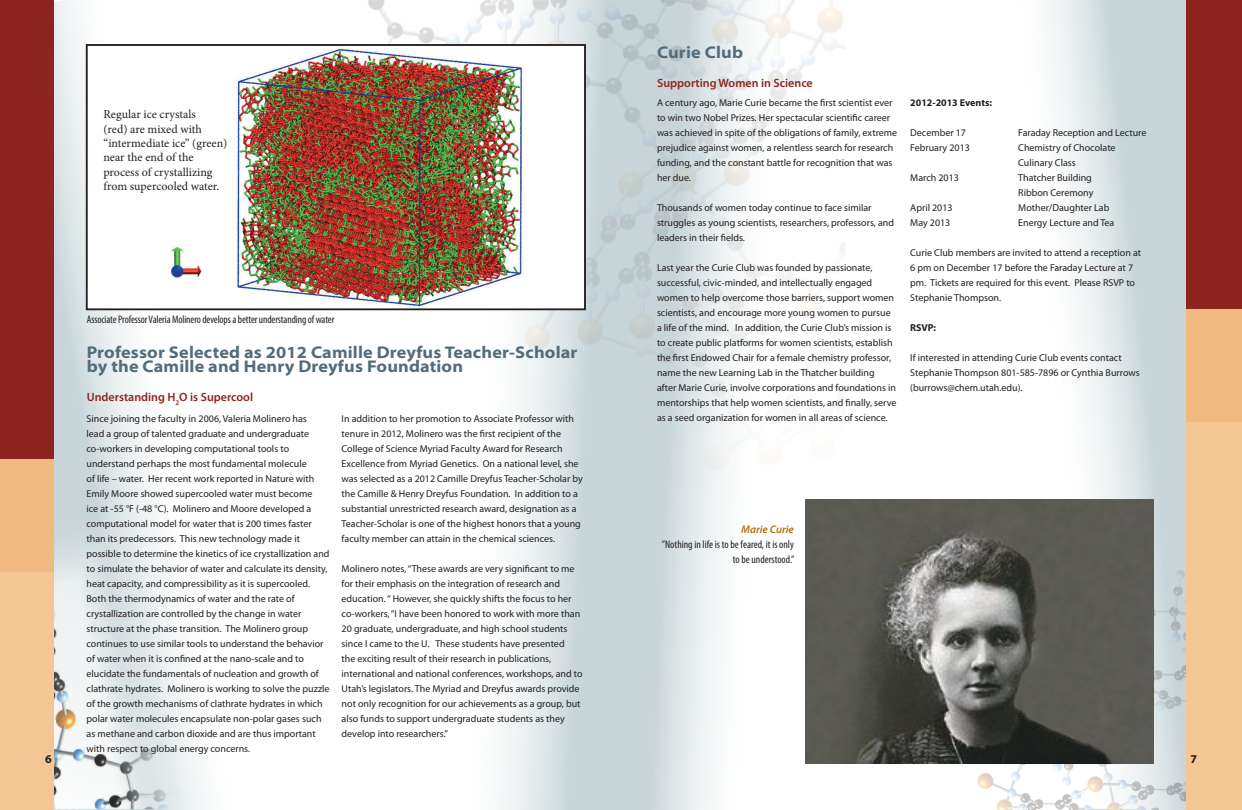
<style>
.page{position:relative;width:1242px;height:810px;background:#fff}
.page>*{position:absolute;margin:0;border:0;box-sizing:border-box;transform-origin:0 0}
.t1{font:700 semi-expanded 17px/14px "Myriad Pro";letter-spacing:.01em;color:#526d79}
.t2{font:12px/14.4px "Minion Pro";color:#231f20}
.t3{font:600 12px "Myriad Pro";color:#8e241f}
.t4{font:700 12px "Myriad Pro";color:#231f20}
.t5{font:condensed 11px/15px "Myriad Pro";letter-spacing:-.01em;color:#231f20;text-align:right}
.t6{font:italic 600 11px "Myriad Pro";color:#b26f0c}
.t7{font:10px/15px "Myriad Pro";color:#231f20}
.t8{font:700 10px "Myriad Pro";color:#231f20}
</style>
<div class="page">
<svg style="left:502px;top:543px;width:219px;height:267px"></svg>
<img style="left:360px;top:0;width:485px;height:543px">
<svg style="left:53px;top:0;width:196px;height:810px"></svg>
<svg style="left:1049px;top:0;width:138px;height:565px"></svg>
<img style="left:53px;top:496px;width:141px;height:314px">
<img style="left:977px;top:565px;width:210px;height:245px">
<img style="left:89px;top:47px;width:494px;height:260px">
<div style="left:86px;top:44px;width:500px;height:266px;border:2px solid #231f20"></div>
<div style="left:0;top:0;width:53px;height:463px;background:#8e241f"></div>
<div style="left:0;top:562px;width:53px;height:248px;background:#f3c694"></div>
<div style="left:0;top:459px;width:53px;height:113px;background:#f0ba80"></div>
<div style="left:1187px;top:0;width:55px;height:315px;background:#8e241f"></div>
<div style="left:1187px;top:422px;width:55px;height:388px;background:#f3c694"></div>
<div style="left:1187px;top:309px;width:55px;height:113px;background:#f0ba80"></div>
<img style="left:805px;top:499px;width:348px;height:265px">
<h1 class="t1" style="left:657px;top:45px;width:87px">Curie Club</h1>
<p class="t3" style="left:657px;top:76px;width:157px">Supporting Women in Science</p>
<p class="t7" style="left:657px;top:95px;width:242px">A century ago, Marie Curie became the first scientist ever to win two Nobel Prizes. Her spectacular scientific career was achieved in spite of the obligations of family, extreme prejudice against women, a relentless search for research funding, and the constant battle for recognition that was her due.</p>
<p class="t7" style="left:657px;top:200px;width:239px">Thousands of women today continue to face similar struggles as young scientists, researchers, professors, and leaders in their fields.</p>
<p class="t7" style="left:657px;top:260px;width:241px">Last year the Curie Club was founded by passionate, successful, civic-minded, and intellectually engaged women to help overcome those barriers, support women scientists, and encourage more young women to pursue a life of the mind. In addition, the Curie Club’s mission is to create public platforms for women scientists, establish the first Endowed Chair for a female chemistry professor, name the new Learning Lab in the Thatcher building after Marie Curie, involve corporations and foundations in mentorships that help women scientists, and finally, serve as a seed organization for women in all areas of science.</p>
<p class="t8" style="left:910px;top:97px;width:83px">2012-2013 Events:</p>
<p class="t7" style="left:910px;top:125px;width:57px">December 17</p>
<p class="t7" style="left:1018px;top:125px;width:130px">Faraday Reception and Lecture</p>
<p class="t7" style="left:910px;top:140px;width:61px">February 2013</p>
<p class="t7" style="left:1018px;top:140px;width:99px">Chemistry of Chocolate<br>Culinary Class</p>
<p class="t7" style="left:910px;top:170px;width:50px">March 2013</p>
<p class="t7" style="left:1018px;top:170px;width:77px">Thatcher Building<br>Ribbon Ceremony</p>
<p class="t7" style="left:910px;top:200px;width:44px">April 2013</p>
<p class="t7" style="left:1018px;top:200px;width:93px">Mother/Daughter Lab</p>
<p class="t7" style="left:910px;top:215px;width:42px">May 2013</p>
<p class="t7" style="left:1018px;top:215px;width:98px">Energy Lecture and Tea</p>
<p class="t7" style="left:910px;top:245px;width:232px">Curie Club members are invited to attend a reception at 6 pm on December 17 before the Faraday Lecture at 7 pm. Tickets are required for this event. Please RSVP to Stephanie Thompson.</p>
<p class="t8" style="left:910px;top:322px;width:28px">RSVP:</p>
<p class="t7" style="left:910px;top:350px;width:231px">If interested in attending Curie Club events contact<br>Stephanie Thompson 801-585-7896 or Cynthia Burrows (burrows@chem.utah.edu).</p>
<p class="t2" style="left:103px;top:107px;width:125px">Regular ice crystals<br>(red) are mixed with “intermediate ice” (green) near the end of the process of crystallizing from supercooled water.</p>
<p class="t5" style="left:87px;top:312px;width:249px">Associate Professor Valeria Molinero develops a better understanding of water</p>
<h1 class="t1" style="left:87px;top:345px;width:492px">Professor Selected as 2012 Camille Dreyfus Teacher-Scholar by the Camille and Henry Dreyfus Foundation</h1>
<p class="t3" style="left:87px;top:390px;width:168px">Understanding H<sub>2</sub>O is Supercool</p>
<p class="t7" style="left:87px;top:412px;width:245px">Since joining the faculty in 2006, Valeria Molinero has<br>lead a group of talented graduate and undergraduate co-workers in developing computational tools to understand perhaps the most fundamental molecule<br>of life – water. Her recent work reported in Nature with Emily Moore showed supercooled water must become<br>ice at -55 °F (-48 °C). Molinero and Moore developed a computational model for water that is 200 times faster than its predecessors. This new technology made it possible to determine the kinetics of ice crystallization and to simulate the behavior of water and calculate its density, heat capacity, and compressibility as it is supercooled.<br>Both the thermodynamics of water and the rate of crystallization are controlled by the change in water structure at the phase transition. The Molinero group continues to use similar tools to understand the behavior of water when it is confined at the nano-scale and to elucidate the fundamentals of nucleation and growth of clathrate hydrates. Molinero is working to solve the puzzle of the growth mechanisms of clathrate hydrates in which polar water molecules encapsulate non-polar gases such as methane and carbon dioxide and are thus important with respect to global energy concerns.</p>
<p class="t7" style="left:342px;top:412px;width:243px">In addition to her promotion to Associate Professor with tenure in 2012, Molinero was the first recipient of the College of Science Myriad Faculty Award for Research Excellence from Myriad Genetics. On a national level, she was selected as a 2012 Camille Dreyfus Teacher-Scholar by the Camille &amp; Henry Dreyfus Foundation. In addition to a substantial unrestricted research award, designation as a Teacher-Scholar is one of the highest honors that a young faculty member can attain in the chemical sciences.</p>
<p class="t6" style="left:741px;top:523px;width:54px">Marie Curie</p>
<p class="t5" style="left:662px;top:537px;width:134px">”Nothing in life is to be feared, it is only to be understood.”</p>
<p class="t7" style="left:342px;top:562px;width:242px">Molinero notes, “These awards are very significant to me for their emphasis on the integration of research and education. “ However, she quickly shifts the focus to her co-workers, “I have been honored to work with more than 20 graduate, undergraduate, and high school students since I came to the U. These students have presented<br>the exciting result of their research in publications, international and national conferences, workshops, and to Utah’s legislators. The Myriad and Dreyfus awards provide not only recognition for our achievements as a group, but also funds to support undergraduate students as they develop into researchers.”</p>
<p class="t4" style="left:45px;top:752px;width:8px">6</p>
<p class="t4" style="left:1190px;top:752px;width:8px">7</p>
</div>
